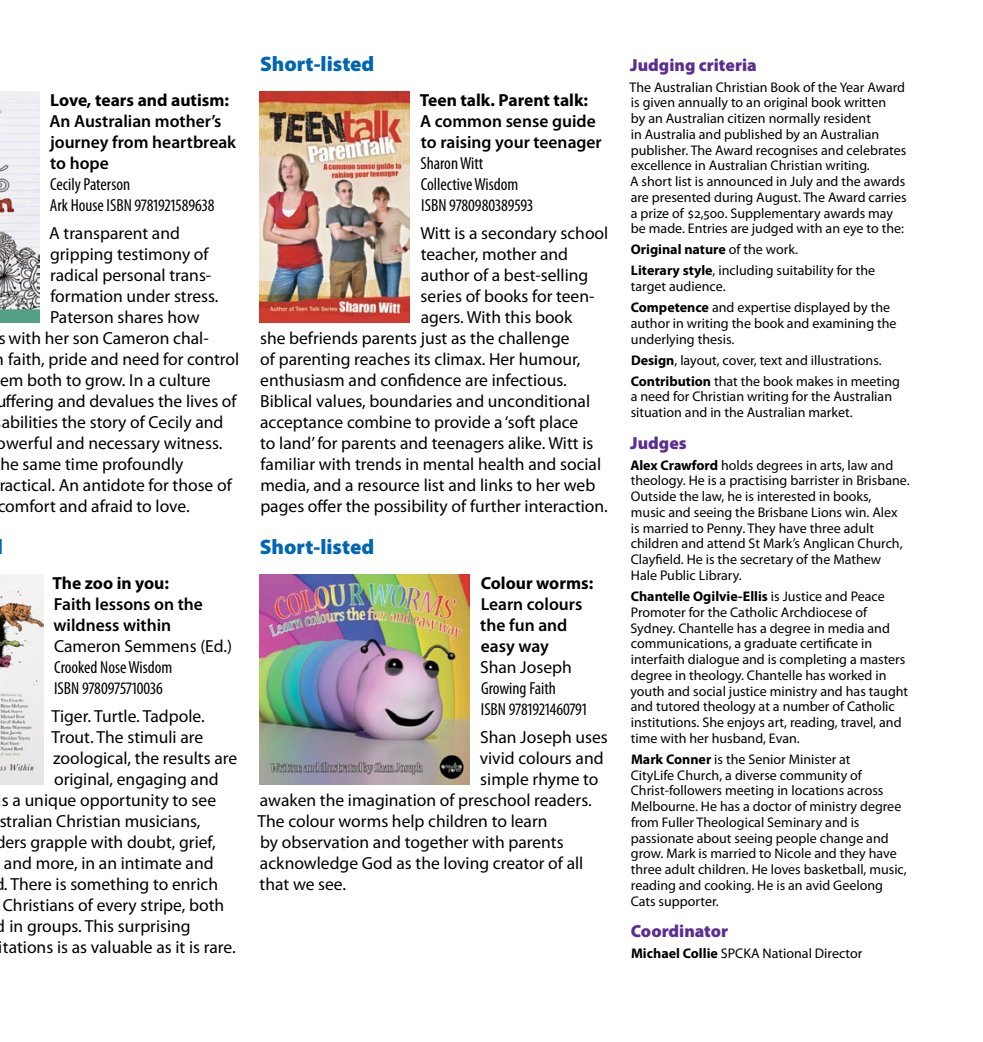
<style>
.page{position:relative;width:983px;height:1042px;background:#fff}
.page>*{position:absolute;margin:0;border:0;box-sizing:border-box;transform-origin:0 0}
.t1{font:900 21px "Myriad Pro";color:#0066b3}
.t2{font:17.5px "Myriad Pro";color:#000}
.t3{font:condensed 17.5px/21px "Myriad Pro";color:#000}
.t4{font:600 17.5px/21px "Myriad Pro";color:#000}
.t5{font:700 17.5px "Myriad Pro";color:#000}
.t6{font:900 17.5px "Myriad Pro";color:#5c2d91}
.t7{font:14px/15.8px "Myriad Pro";color:#000}
.s1{font-weight:700}
</style>
<div class="page">
<img style="left:0;top:92px;width:39px;height:231px">
<img style="left:260px;top:92px;width:150px;height:231px">
<img style="left:0;top:575px;width:43px;height:210px">
<img style="left:260px;top:575px;width:210px;height:210px">
<p class="t5" style="left:50px;top:88px;width:180px">Love, tears and autism:</p>
<p class="t4" style="left:49px;top:110px;width:188px">An Australian mother’s journey from heartbreak to hope</p>
<p class="t3" style="left:50px;top:173px;width:166px">Cecily Paterson<br>Ark House ISBN 9781921589638</p>
<p class="t2" style="left:49px;top:222px;width:132px">A transparent and</p>
<p class="t2" style="left:50px;top:243px;width:160px">gripping testimony of</p>
<p class="t2" style="left:50px;top:264px;width:162px">radical personal trans-</p>
<p class="t2" style="left:50px;top:285px;width:169px">formation under stress.</p>
<p class="t2" style="left:50px;top:306px;width:151px">Paterson shares how</p>
<p class="t2" style="left:-2px;top:327px;width:212px">s with her son Cameron chal-</p>
<p class="t2" style="left:8px;top:348px;width:232px">faith, pride and need for control</p>
<p class="t2" style="left:0;top:369px;width:212px">em both to grow. In a culture</p>
<p class="t2" style="left:-4px;top:390px;width:242px">uffering and devalues the lives of</p>
<p class="t2" style="left:2px;top:411px;width:223px">abilities the story of Cecily and</p>
<p class="t2" style="left:-3px;top:432px;width:227px">owerful and necessary witness.</p>
<p class="t2" style="left:0;top:453px;width:184px">he same time profoundly</p>
<p class="t2" style="left:-1px;top:474px;width:234px">ractical. An antidote for those of</p>
<p class="t2" style="left:-3px;top:495px;width:194px">comfort and afraid to love.</p>
<p class="t5" style="left:52px;top:571px;width:118px">The zoo in you:</p>
<p class="t4" style="left:53px;top:593px;width:151px">Faith lessons on the wildness within</p>
<p class="t2" style="left:54px;top:635px;width:180px">Cameron Semmens (Ed.)</p>
<p class="t3" style="left:54px;top:656px;width:120px">Crooked Nose Wisdom<br>ISBN 9780975710036</p>
<p class="t2" style="left:51px;top:705px;width:155px">Tiger. Turtle. Tadpole.</p>
<p class="t2" style="left:51px;top:726px;width:153px">Trout. The stimuli are</p>
<p class="t2" style="left:53px;top:747px;width:185px">zoological, the results are</p>
<p class="t2" style="left:54px;top:768px;width:166px">original, engaging and</p>
<p class="t2" style="left:2px;top:789px;width:216px">s a unique opportunity to see</p>
<p class="t2" style="left:-1px;top:810px;width:203px">stralian Christian musicians,</p>
<p class="t2" style="left:-5px;top:831px;width:222px">ders grapple with doubt, grief,</p>
<p class="t2" style="left:4px;top:852px;width:211px">and more, in an intimate and</p>
<p class="t2" style="left:4px;top:873px;width:216px">. There is something to enrich</p>
<p class="t2" style="left:3px;top:894px;width:223px">Christians of every stripe, both</p>
<p class="t2" style="left:-4px;top:915px;width:196px">d in groups. This surprising</p>
<p class="t2" style="left:-1px;top:936px;width:238px">itations is as valuable as it is rare.</p>
<h1 class="t1" style="left:260px;top:52px;width:116px">Short-listed</h1>
<p class="t5" style="left:420px;top:88px;width:170px">Teen talk. Parent talk:</p>
<p class="t4" style="left:420px;top:110px;width:183px">A common sense guide to raising your teenager</p>
<p class="t3" style="left:420px;top:152px;width:114px">Sharon Witt<br>Collective Wisdom<br>ISBN 9780980389593</p>
<p class="t2" style="left:420px;top:222px;width:189px">Witt is a secondary school</p>
<p class="t2" style="left:420px;top:243px;width:149px">teacher, mother and</p>
<p class="t2" style="left:420px;top:264px;width:169px">author of a best-selling</p>
<p class="t2" style="left:420px;top:285px;width:175px">series of books for teen-</p>
<p class="t2" style="left:420px;top:306px;width:153px">agers. With this book</p>
<p class="t2" style="left:260px;top:327px;width:311px">she befriends parents just as the challenge</p>
<p class="t2" style="left:260px;top:348px;width:321px">of parenting reaches its climax. Her humour,</p>
<p class="t2" style="left:260px;top:369px;width:308px">enthusiasm and confidence are infectious.</p>
<p class="t2" style="left:260px;top:390px;width:331px">Biblical values, boundaries and unconditional</p>
<p class="t2" style="left:260px;top:411px;width:319px">acceptance combine to provide a ‘soft place</p>
<p class="t2" style="left:260px;top:432px;width:334px">to land’ for parents and teenagers alike. Witt is</p>
<p class="t2" style="left:260px;top:453px;width:342px">familiar with trends in mental health and social</p>
<p class="t2" style="left:260px;top:474px;width:336px">media, and a resource list and links to her web</p>
<p class="t2" style="left:260px;top:495px;width:349px">pages offer the possibility of further interaction.</p>
<h1 class="t1" style="left:260px;top:535px;width:116px">Short-listed</h1>
<p class="t5" style="left:480px;top:571px;width:114px">Colour worms:</p>
<p class="t4" style="left:480px;top:593px;width:103px">Learn colours the fun and easy way</p>
<p class="t2" style="left:480px;top:656px;width:93px">Shan Joseph</p>
<p class="t3" style="left:480px;top:677px;width:107px">Growing Faith<br>ISBN 9781921460791</p>
<p class="t2" style="left:480px;top:726px;width:129px">Shan Joseph uses</p>
<p class="t2" style="left:479px;top:747px;width:125px">vivid colours and</p>
<p class="t2" style="left:480px;top:768px;width:120px">simple rhyme to</p>
<p class="t2" style="left:260px;top:789px;width:333px">awaken the imagination of preschool readers.</p>
<p class="t2" style="left:257px;top:810px;width:291px">The colour worms help children to learn</p>
<p class="t2" style="left:260px;top:831px;width:305px">by observation and together with parents</p>
<p class="t2" style="left:260px;top:852px;width:325px">acknowledge God as the loving creator of all</p>
<p class="t2" style="left:259px;top:873px;width:88px">that we see.</p>
<p class="t6" style="left:630px;top:55px;width:128px">Judging criteria</p>
<p class="t7" style="left:629px;top:79px;width:279px">The Australian Christian Book of the Year Award is given annually to an original book written<br>by an Australian citizen normally resident<br>in Australia and published by an Australian publisher. The Award recognises and celebrates excellence in Australian Christian writing.<br>A short list is announced in July and the awards are presented during August. The Award carries a prize of $2,500. Supplementary awards may be made. Entries are judged with an eye to the:</p>
<p class="t7" style="left:630px;top:239px;width:246px;line-height:21px"><span class="s1">Original nature</span> of the work.<br><span class="s1">Literary style</span>, including suitability for the</p>
<p class="t7" style="left:630px;top:276px;width:261px;line-height:21px">target audience.<br><span class="s1">Competence</span> and expertise displayed by the</p>
<p class="t7" style="left:630px;top:315px;width:267px">author in writing the book and examining the underlying thesis.</p>
<p class="t7" style="left:630px;top:349px;width:271px;line-height:21px"><span class="s1">Design</span>, layout, cover, text and illustrations.<br><span class="s1">Contribution</span> that the book makes in meeting</p>
<p class="t7" style="left:630px;top:389px;width:263px">a need for Christian writing for the Australian situation and in the Australian market.</p>
<p class="t6" style="left:630px;top:433px;width:58px">Judges</p>
<p class="t7" style="left:630px;top:457px;width:281px"><span class="s1">Alex Crawford</span> holds degrees in arts, law and theology. He is a practising barrister in Brisbane.<br>Outside the law, he is interested in books,<br>music and seeing the Brisbane Lions win. Alex<br>is married to Penny. They have three adult children and attend St Mark’s Anglican Church, Clayfield. He is the secretary of the Mathew Hale Public Library.</p>
<p class="t7" style="left:630px;top:588px;width:279px"><span class="s1">Chantelle Ogilvie-Ellis</span> is Justice and Peace Promoter for the Catholic Archdiocese of Sydney. Chantelle has a degree in media and communications, a graduate certificate in interfaith dialogue and is completing a masters degree in theology. Chantelle has worked in youth and social justice ministry and has taught and tutored theology at a number of Catholic institutions. She enjoys art, reading, travel, and time with her husband, Evan.</p>
<p class="t7" style="left:630px;top:751px;width:277px"><span class="s1">Mark Conner</span> is the Senior Minister at<br>CityLife Church, a diverse community of Christ-followers meeting in locations across Melbourne. He has a doctor of ministry degree from Fuller Theological Seminary and is passionate about seeing people change and grow. Mark is married to Nicole and they have three adult children. He loves basketball, music, reading and cooking. He is an avid Geelong Cats supporter.</p>
<p class="t6" style="left:630px;top:921px;width:99px">Coordinator</p>
<p class="t7" style="left:631px;top:945px;width:233px"><span class="s1">Michael Collie</span> SPCKA National Director</p>
</div>
